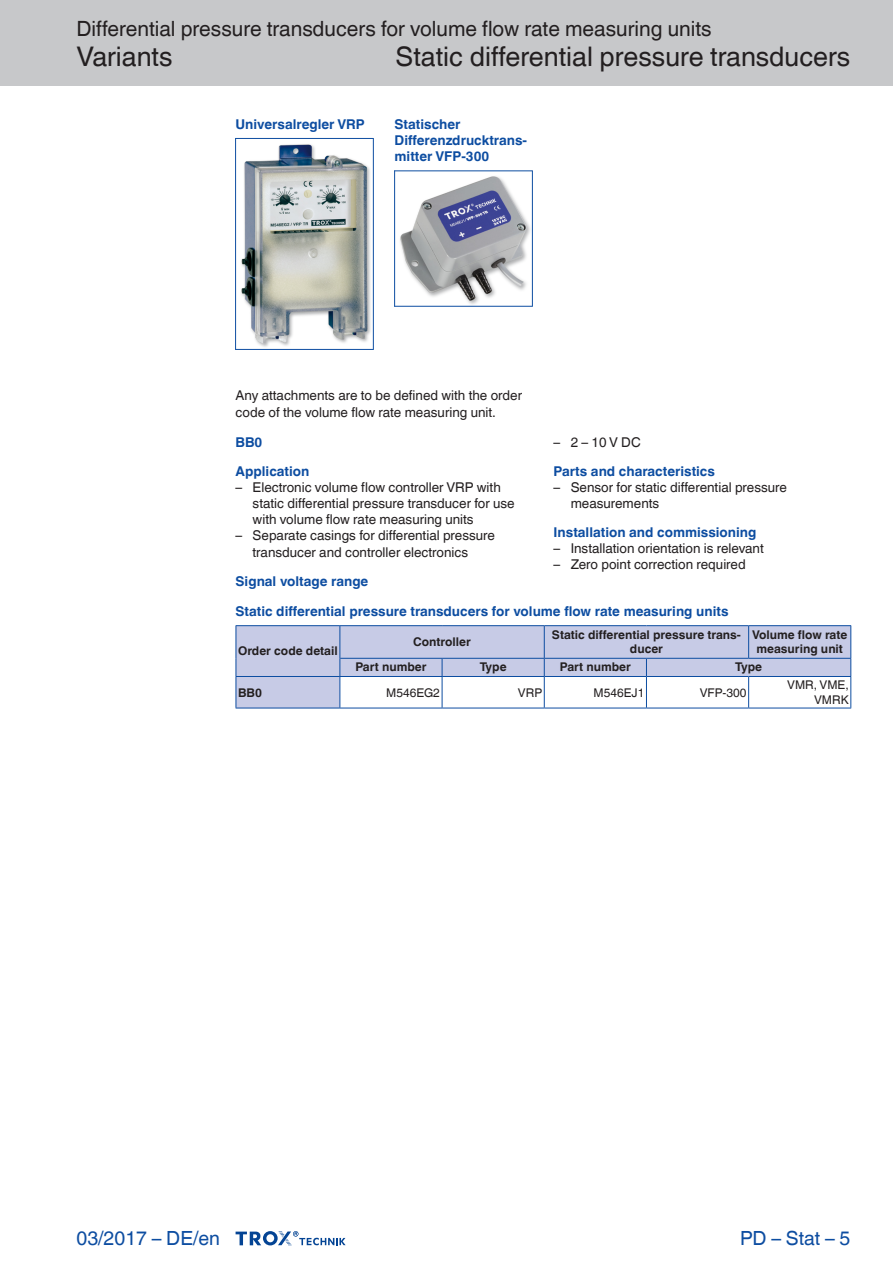
<style>
.page{position:relative;width:893px;height:1263px;background:#fff}
.page>*{position:absolute;margin:0;border:0;box-sizing:border-box;transform-origin:0 0}
.Navigation_3{font:27px "TROX Helvetica";color:#231f20}
.Navigation_2{font:27px "TROX Helvetica";color:#231f20}
.Navigation_1{font:21px "TROX Helvetica";color:#231f20}
.country{font:19.5px "TROX Helvetica";color:#0d4da1}
.pagina_li-re{font:19.5px "TROX Helvetica";color:#0d4da1}
.descr_txt_section_li{font:13.5px/16.2px "TROX Helvetica";color:#231f20}
.descr_txt_section_ti{font:700 13.5px "TROX Helvetica";color:#0d4da1}
.descr_txt_section_pa{font:13.5px/16.2px "TROX Helvetica";color:#231f20}
.table_title{font:700 13.5px "TROX Helvetica";color:#0d4da1}
.Standard_oben_links{font:700 13.5px/16.2px "TROX Helvetica";color:#0d4da1}
.table_head_h-centr_v{font:700 12px/14.4px "TROX Helvetica";color:#231f20;text-align:center}
.table_copy_right_v-c{font:12px/14.4px "TROX Helvetica";color:#231f20;text-align:right}
.table_copy_h-cent_v{font:700 12px "TROX Helvetica";color:#231f20}
</style>
<div class="page">
<div style="left:0;top:0;width:893px;height:85px;background:#c7c8ca"></div>
<svg style="left:236px;top:1231px;width:110px;height:15px"></svg>
<div style="left:237px;top:626px;width:613px;height:82px;background:#c7cbe6"></div>
<hr style="left:339px;top:677px;width:1px;height:31px;background:#0d4da1">
<hr style="left:544px;top:626px;width:1px;height:32px;background:#0d4da1">
<hr style="left:748px;top:626px;width:1px;height:32px;background:#0d4da1">
<hr style="left:340px;top:626px;width:1px;height:32px;background:#0d4da1">
<hr style="left:340px;top:625px;width:102px;height:1px;background:#0d4da1">
<hr style="left:442px;top:625px;width:102px;height:1px;background:#0d4da1">
<hr style="left:544px;top:625px;width:102px;height:1px;background:#0d4da1">
<hr style="left:646px;top:625px;width:103px;height:1px;background:#0d4da1">
<hr style="left:749px;top:625px;width:102px;height:1px;background:#0d4da1">
<hr style="left:850px;top:626px;width:1px;height:32px;background:#0d4da1">
<svg style="left:340px;top:658px;width:511px;height:50px"></svg>
<hr style="left:236px;top:677px;width:1px;height:31px;background:#0d4da1">
<hr style="left:236px;top:708px;width:104px;height:1px;background:#0d4da1">
<hr style="left:340px;top:708px;width:102px;height:1px;background:#0d4da1">
<hr style="left:442px;top:708px;width:102px;height:1px;background:#0d4da1">
<hr style="left:544px;top:708px;width:102px;height:1px;background:#0d4da1">
<hr style="left:646px;top:708px;width:103px;height:1px;background:#0d4da1">
<hr style="left:749px;top:708px;width:102px;height:1px;background:#0d4da1">
<hr style="left:850px;top:677px;width:1px;height:31px;background:#0d4da1">
<hr style="left:236px;top:625px;width:104px;height:1px;background:#0d4da1">
<hr style="left:236px;top:626px;width:1px;height:32px;background:#0d4da1">
<svg style="left:236px;top:658px;width:1px;height:18px"></svg>
<hr style="left:236px;top:676px;width:104px;height:1px;background:#0d4da1">
<img style="left:395px;top:171px;width:137px;height:135px">
<hr style="left:394px;top:170px;width:1px;height:137px;background:#0d4da1">
<hr style="left:532px;top:170px;width:1px;height:137px;background:#0d4da1">
<hr style="left:394px;top:170px;width:138px;height:1px;background:#0d4da1">
<hr style="left:394px;top:306px;width:138px;height:1px;background:#0d4da1">
<img style="left:236px;top:139px;width:137px;height:210px">
<hr style="left:235px;top:138px;width:1px;height:212px;background:#0d4da1">
<hr style="left:373px;top:138px;width:1px;height:212px;background:#0d4da1">
<hr style="left:235px;top:138px;width:138px;height:1px;background:#0d4da1">
<hr style="left:235px;top:349px;width:138px;height:1px;background:#0d4da1">
<p class="Navigation_1" style="left:77px;top:17px;width:637px">Differential pressure transducers for volume flow rate measuring units</p>
<p class="Navigation_2" style="left:77px;top:41px;width:98px">Variants</p>
<p class="Navigation_3" style="left:396px;top:41px;width:456px">Static differential pressure transducers</p>
<p class="Standard_oben_links" style="left:236px;top:116px;width:131px">Universalregler VRP</p>
<p class="Standard_oben_links" style="left:395px;top:116px;width:134px">Statischer<br>Differenzdrucktrans&shy;mitter VFP-300</p>
<p class="descr_txt_section_pa" style="left:236px;top:388px;width:288px">Any attachments are to be defined with the order code of the volume flow rate measuring unit.</p>
<p class="descr_txt_section_ti" style="left:236px;top:434px;width:28px">BB0</p>
<p class="descr_txt_section_ti" style="left:236px;top:463px;width:75px">Application</p>
<p class="descr_txt_section_li" style="left:253px;top:479px;width:264px;text-indent:-17px">– Electronic volume flow controller VRP with static differential pressure transducer for use with volume flow rate measuring units</p>
<p class="descr_txt_section_li" style="left:253px;top:528px;width:244px;text-indent:-17px">– Separate casings for differential pressure transducer and controller electronics</p>
<p class="descr_txt_section_ti" style="left:236px;top:573px;width:134px">Signal voltage range</p>
<p class="descr_txt_section_li" style="left:554px;top:434px;width:89px">– 2–10VDC</p>
<p class="descr_txt_section_ti" style="left:554px;top:463px;width:163px">Parts and characteristics</p>
<p class="descr_txt_section_li" style="left:571px;top:479px;width:218px;text-indent:-17px">– Sensor for static differential pressure measurements</p>
<p class="descr_txt_section_ti" style="left:554px;top:524px;width:204px">Installation and commissioning</p>
<p class="descr_txt_section_li" style="left:554px;top:540px;width:212px">– Installation orientation is relevant</p>
<p class="descr_txt_section_li" style="left:554px;top:557px;width:194px">– Zero point correction required</p>
<p class="table_title" style="left:236px;top:603px;width:494px">Static differential pressure transducers for volume flow rate measuring units</p>
<p class="table_head_h-centr_v" style="left:238px;top:643px;width:101px">Order code detail</p>
<p class="table_head_h-centr_v" style="left:413px;top:634px;width:59px">Controller</p>
<p class="table_head_h-centr_v" style="left:552px;top:627px;width:190px">Static differential pressure trans&shy;ducer</p>
<p class="table_head_h-centr_v" style="left:752px;top:627px;width:97px">Volume flow rate measuring unit</p>
<p class="table_head_h-centr_v" style="left:355px;top:660px;width:72px">Part number</p>
<p class="table_head_h-centr_v" style="left:480px;top:660px;width:28px">Type</p>
<p class="table_head_h-centr_v" style="left:560px;top:660px;width:72px">Part number</p>
<p class="table_head_h-centr_v" style="left:735px;top:660px;width:28px">Type</p>
<p class="table_copy_h-cent_v" style="left:238px;top:685px;width:25px">BB0</p>
<p class="table_copy_right_v-c" style="left:386px;top:685px;width:55px">M546EG2</p>
<p class="table_copy_right_v-c" style="left:518px;top:685px;width:26px">VRP</p>
<p class="table_copy_right_v-c" style="left:593px;top:685px;width:52px">M546EJ1</p>
<p class="table_copy_right_v-c" style="left:700px;top:685px;width:48px">VFP-300</p>
<p class="table_copy_right_v-c" style="left:787px;top:678px;width:63px">VMR, VME,<br>VMRK</p>
<p class="country" style="left:77px;top:1227px;width:145px">03/2017 – DE/en</p>
<p class="pagina_li-re" style="left:740px;top:1227px;width:112px">PD – Stat – 5</p>
</div>
